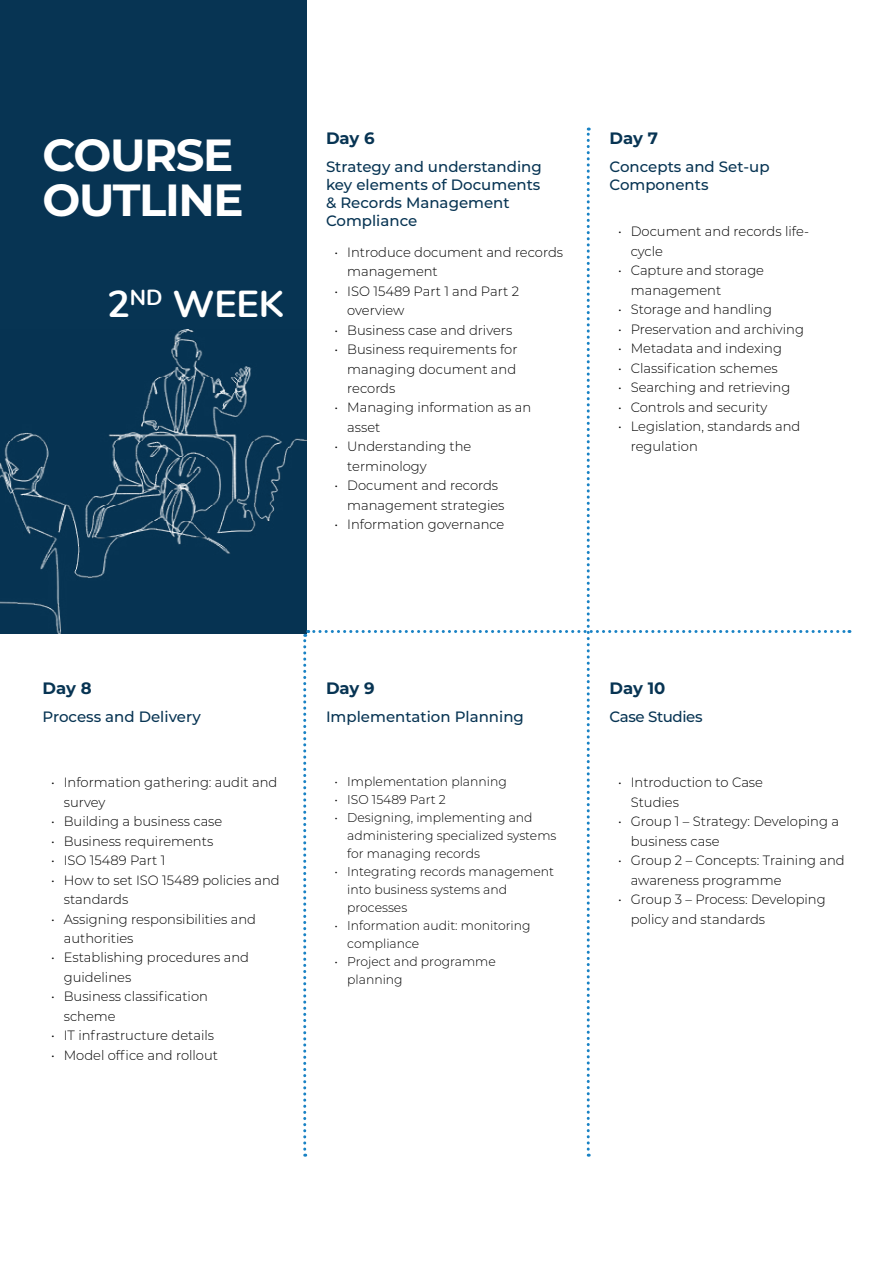
<style>
.page{position:relative;width:893px;height:1263px;background:#fff}
.page>*{position:absolute;margin:0;border:0;box-sizing:border-box;transform-origin:0 0}
.t1{font:700 45px/45px "Montserrat";letter-spacing:-.03em;color:#fff}
.t2{font:700 37.5px "Nunito";color:#fff}
.t3{font:700 16.5px "Montserrat";color:#073453}
.t4{font:500 15px/18px "Montserrat";color:#073453}
.t5{font:500 15px "Montserrat";letter-spacing:-.025em;color:#073453}
.t6{font:300 13.5px/19.5px "Montserrat";color:#000}
.t7{font:300 12.75px/18px "Montserrat";color:#000}
</style>
<div class="page">
<div style="left:0;top:0;width:306px;height:633px;background:#073453"></div>
<img style="left:0;top:330px;width:303px;height:303px">
<svg style="left:303px;top:128px;width:547px;height:1029px"></svg>
<h1 class="t1" style="left:43px;top:130px;width:203px">COURSE<br>OUTLINE</h1>
<h2 class="t2" style="left:107px;top:276px;width:178px">2<sup>ND</sup> WEEK</h2>
<p class="t3" style="left:326px;top:126px;width:50px">Day 6</p>
<p class="t4" style="left:326px;top:157px;width:217px">Strategy and understanding key elements of Documents &amp; Records Management<br>Compliance</p>
<p class="t6" style="left:347px;top:242px;width:217px;text-indent:-13px">• Introduce document and records management</p>
<p class="t6" style="left:347px;top:281px;width:173px;text-indent:-13px">• ISO 15489 Part 1 and Part 2 overview</p>
<p class="t6" style="left:334px;top:320px;width:179px">• Business case and drivers</p>
<p class="t6" style="left:347px;top:339px;width:172px;text-align:justify;text-indent:-13px">• Business requirements for managing document and records</p>
<p class="t6" style="left:347px;top:397px;width:185px;text-indent:-13px">• Managing information as an asset</p>
<p class="t6" style="left:347px;top:436px;width:126px;text-indent:-13px">• Understanding the terminology</p>
<p class="t6" style="left:347px;top:475px;width:159px;text-indent:-13px">• Document and records management strategies</p>
<p class="t6" style="left:334px;top:514px;width:171px">• Information governance</p>
<p class="t3" style="left:609px;top:126px;width:50px">Day 7</p>
<p class="t4" style="left:609px;top:157px;width:162px">Concepts and Set-up<br>Components</p>
<p class="t6" style="left:631px;top:221px;width:180px;text-indent:-13px">• Document and records life&shy;cycle</p>
<p class="t6" style="left:631px;top:260px;width:135px;text-indent:-13px">• Capture and storage management</p>
<p class="t6" style="left:618px;top:299px;width:155px">• Storage and handling</p>
<p class="t6" style="left:618px;top:319px;width:188px">• Preservation and archiving</p>
<p class="t6" style="left:618px;top:338px;width:165px">• Metadata and indexing</p>
<p class="t6" style="left:618px;top:358px;width:161px">• Classification schemes</p>
<p class="t6" style="left:618px;top:377px;width:174px">• Searching and retrieving</p>
<p class="t6" style="left:618px;top:397px;width:151px">• Controls and security</p>
<p class="t6" style="left:631px;top:416px;width:171px;text-indent:-13px">• Legislation, standards and regulation</p>
<p class="t3" style="left:43px;top:677px;width:51px">Day 8</p>
<p class="t4" style="left:43px;top:707px;width:160px">Process and Delivery</p>
<p class="t6" style="left:64px;top:772px;width:215px;text-indent:-13px">• Information gathering: audit and survey</p>
<p class="t6" style="left:51px;top:811px;width:173px">• Building a business case</p>
<p class="t6" style="left:51px;top:830px;width:164px">• Business requirements</p>
<p class="t6" style="left:51px;top:850px;width:116px">• ISO 15489 Part 1</p>
<p class="t6" style="left:64px;top:869px;width:217px;text-indent:-13px">• How to set ISO 15489 policies and standards</p>
<p class="t6" style="left:64px;top:908px;width:194px;text-indent:-13px">• Assigning responsibilities and authorities</p>
<p class="t6" style="left:64px;top:947px;width:187px;text-indent:-13px">• Establishing procedures and guidelines</p>
<p class="t6" style="left:64px;top:986px;width:146px;text-indent:-13px">• Business classification scheme</p>
<p class="t6" style="left:51px;top:1025px;width:165px">• IT infrastructure details</p>
<p class="t6" style="left:51px;top:1045px;width:169px">• Model office and rollout</p>
<p class="t3" style="left:326px;top:677px;width:50px">Day 9</p>
<p class="t4" style="left:326px;top:707px;width:199px">Implementation Planning</p>
<p class="t7" style="left:334px;top:772px;width:174px">• Implementation planning</p>
<p class="t7" style="left:334px;top:790px;width:113px">• ISO 15489 Part 2</p>
<p class="t7" style="left:347px;top:808px;width:211px;text-indent:-13px">• Designing, implementing and administering specialized systems for managing records</p>
<p class="t7" style="left:347px;top:862px;width:208px;text-indent:-13px">• Integrating records management into business systems and processes</p>
<p class="t7" style="left:347px;top:916px;width:185px;text-indent:-13px">• Information audit: monitoring compliance</p>
<p class="t7" style="left:347px;top:952px;width:150px;text-indent:-13px">• Project and programme planning</p>
<p class="t3" style="left:609px;top:677px;width:57px">Day 10</p>
<p class="t5" style="left:609px;top:707px;width:95px">Case Studies</p>
<p class="t6" style="left:631px;top:772px;width:134px;text-indent:-13px">• Introduction to Case<br>Studies</p>
<p class="t6" style="left:631px;top:811px;width:210px;text-indent:-13px">• Group 1 – Strategy: Developing a business case</p>
<p class="t6" style="left:631px;top:850px;width:216px;text-indent:-13px">• Group 2 – Concepts: Training and awareness programme</p>
<p class="t6" style="left:631px;top:889px;width:196px;text-indent:-13px">• Group 3 – Process: Developing policy and standards</p>
</div>
